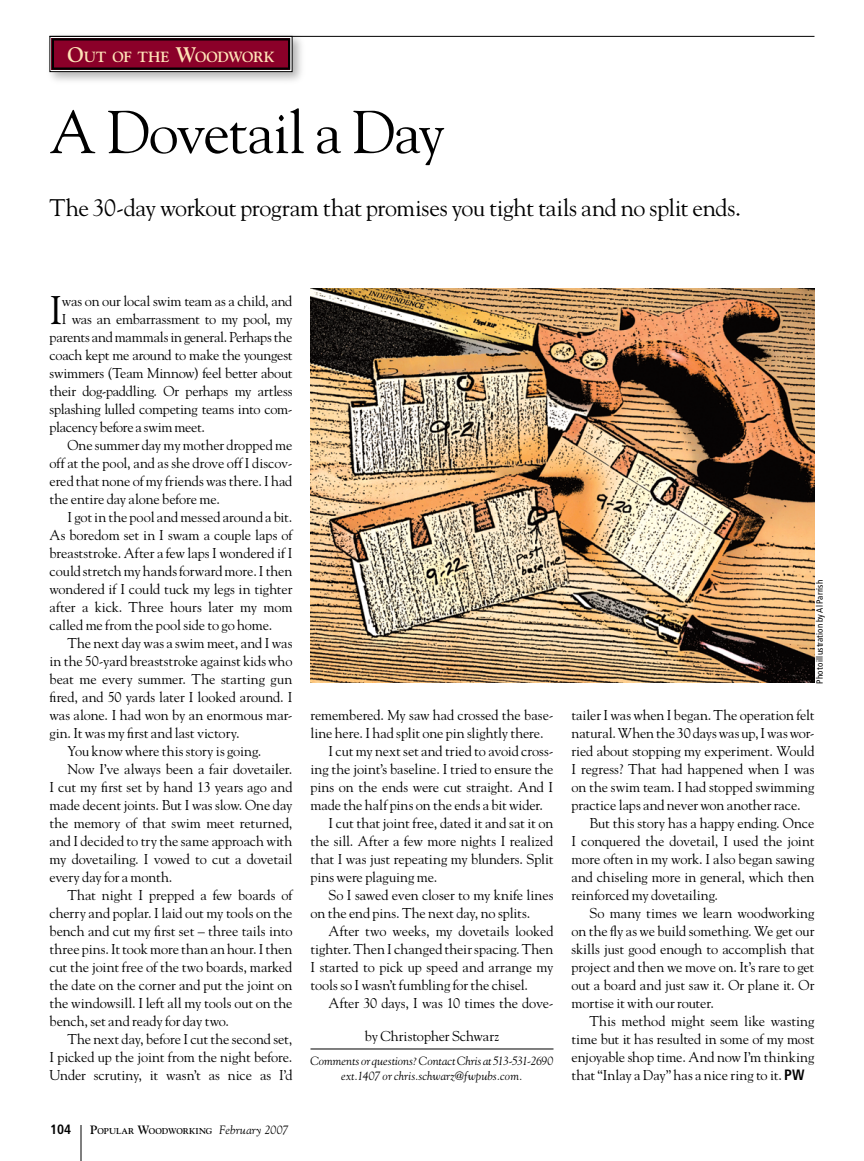
<style>
.page{position:relative;width:864px;height:1161px;background:#fff}
.page>*{position:absolute;margin:0;border:0;box-sizing:border-box;transform-origin:0 0}
.OOW_head{font:60px "Goudy Std";letter-spacing:-.02em;color:#000}
.OOW_text_first_parag{font:39.75px "Goudy Std";color:#000}
.OOW_deck{font:24px "Goudy Std";letter-spacing:-.015em;color:#000}
.t1{font:700 14.7px "Goudy Std";letter-spacing:-.005em;color:#ffe4b8}
.OOW_text_indented{font:14.25px/18px "Goudy Std";letter-spacing:-.005em;color:#000;text-align:justify}
.OOW_text_first_parag-2{font:14.25px "Goudy Std";letter-spacing:-.015em;color:#000}
.PW_author{font:14.25px "Goudy Std";letter-spacing:-.005em;color:#000}
.t2{font:700 condensed 13.5px "Frutiger LT Std";color:#000}
.PW_author_bio{font:italic 12px/15px "Goudy Std";color:#000;text-align:center}
.PW_photo_art_credit{font:condensed 9px "Frutiger LT Std";letter-spacing:.015em;color:#000}
.t3{font:700 8.4px "Goudy Std";letter-spacing:.015em;color:#000}
.s1{font-size:21px}
.s2{font-size:12px}
.s3{font-weight:400;font-style:italic;font-size:12px}
.s4{font-family:"Frutiger LT Std";font-weight:700;font-stretch:condensed;font-size:15px}
</style>
<div class="page">
<img style="left:310px;top:288px;width:504px;height:394px">
<hr style="left:81px;top:1125px;width:1px;height:36px;background:#000">
<hr style="left:310px;top:1049px;width:244px;height:1px;background:#000">
<div style="left:45px;top:32px;width:261px;height:54px;background:#000;opacity:.3"></div>
<svg style="left:49px;top:36px;width:244px;height:36px;background:#8e1539"></svg>
<div style="left:52px;top:38px;width:238px;height:32px;border:2px solid #000"></div>
<hr style="left:50px;top:36px;width:764px;height:1px;background:#000">
<p class="t1" style="left:67px;top:48px;width:209px"><span class="s1">O</span>UT OF THE <span class="s1">W</span>OODWORK</p>
<p class="OOW_head" style="left:50px;top:95px;width:397px">A Dovetail a Day</p>
<p class="OOW_deck" style="left:50px;top:193px;width:693px">The 30-day workout program that promises you tight tails and no split ends.</p>
<p class="OOW_text_first_parag" style="left:50px;top:286px;width:15px">I</p>
<p class="OOW_text_first_parag-2" style="left:62px;top:292px;width:232px">was on our local swim team as a child, and</p>
<p class="OOW_text_first_parag-2" style="left:62px;top:310px;width:232px">I was an embarrassment to my pool, my</p>
<p class="OOW_text_first_parag-2" style="left:50px;top:328px;width:244px">parents and mammals in general. Perhaps the</p>
<p class="OOW_text_first_parag-2" style="left:50px;top:346px;width:245px">coach kept me around to make the youngest</p>
<p class="OOW_text_first_parag-2" style="left:50px;top:364px;width:244px">swimmers (Team Minnow) feel better about</p>
<p class="OOW_text_first_parag-2" style="left:50px;top:382px;width:244px">their dog-paddling. Or perhaps my artless</p>
<p class="OOW_text_first_parag-2" style="left:50px;top:400px;width:245px">splashing lulled competing teams into com-</p>
<p class="OOW_text_first_parag-2" style="left:50px;top:418px;width:157px">placency before a swim meet.</p>
<p class="OOW_text_indented" style="left:50px;top:436px;width:245px;text-indent:18px">One summer day my mother dropped me off at the pool, and as she drove off I discov&shy;ered that none of my friends was there. I had the entire day alone before me.</p>
<p class="OOW_text_indented" style="left:50px;top:508px;width:244px;text-indent:18px">I got in the pool and messed around a bit.<br>As boredom set in I swam a couple laps of breaststroke. After a few laps I wondered if I could stretch my hands forward more. I then wondered if I could tuck my legs in tighter after a kick. Three hours later my mom called me from the pool side to go home.</p>
<p class="OOW_text_indented" style="left:50px;top:634px;width:245px;text-indent:18px">The next day was a swim meet, and I was in the 50-yard breaststroke against kids who beat me every summer. The starting gun fired, and 50 yards later I looked around. I was alone. I had won by an enormous mar&shy;gin. It was my first and last victory.</p>
<p class="OOW_text_indented" style="left:68px;top:742px;width:195px">You know where this story is going.</p>
<p class="OOW_text_indented" style="left:50px;top:760px;width:244px;text-indent:18px">Now I’ve always been a fair dovetailer.<br>I cut my first set by hand 13 years ago and made decent joints. But I was slow. One day the memory of that swim meet returned, and I decided to try the same approach with my dovetailing. I vowed to cut a dovetail every day for a month.</p>
<p class="OOW_text_indented" style="left:50px;top:886px;width:245px;text-indent:18px">That night I prepped a few boards of cherry and poplar. I laid out my tools on the bench and cut my first set – three tails into three pins. It took more than an hour. I then cut the joint free of the two boards, marked the date on the corner and put the joint on the windowsill. I left all my tools out on the bench, set and ready for day two.</p>
<p class="OOW_text_indented" style="left:50px;top:1030px;width:245px;text-indent:18px">The next day, before I cut the second set, I picked up the joint from the night before.<br>Under scrutiny, it wasn’t as nice as I’d</p>
<p class="PW_author" style="left:365px;top:1027px;width:136px">by Christopher Schwarz</p>
<p class="OOW_text_indented" style="left:310px;top:706px;width:245px">remembered. My saw had crossed the base&shy;line here. I had split one pin slightly there.</p>
<p class="OOW_text_indented" style="left:310px;top:742px;width:245px;text-indent:18px">I cut my next set and tried to avoid cross&shy;ing the joint’s baseline. I tried to ensure the pins on the ends were cut straight. And I made the half pins on the ends a bit wider.</p>
<p class="OOW_text_indented" style="left:310px;top:814px;width:245px;text-indent:18px">I cut that joint free, dated it and sat it on the sill. After a few more nights I realized that I was just repeating my blunders. Split pins were plaguing me.</p>
<p class="OOW_text_indented" style="left:310px;top:886px;width:244px;text-indent:18px">So I sawed even closer to my knife lines on the end pins. The next day, no splits.</p>
<p class="OOW_text_indented" style="left:310px;top:922px;width:244px;text-indent:18px">After two weeks, my dovetails looked tighter. Then I changed their spacing. Then I started to pick up speed and arrange my tools so I wasn’t fumbling for the chisel.</p>
<p class="OOW_text_indented" style="left:328px;top:994px;width:227px">After 30 days, I was 10 times the dove-</p>
<p class="PW_author_bio" style="left:310px;top:1053px;width:244px">Comments or questions? Contact Chris at 513-531-2690 ext.1407 or chris.schwarz@fwpubs.com.</p>
<p class="t2" style="left:50px;top:1121px;width:23px">104</p>
<p class="t3" style="left:90px;top:1126px;width:200px"><span class="s2">P</span>OPULAR <span class="s2">W</span>OODWORKING <span class="s3">February 2007</span></p>
<p class="PW_photo_art_credit" style="left:814px;top:684px;width:105px;rotate:-90deg">Photo illustration by Al Parrish</p>
<p class="OOW_text_indented" style="left:572px;top:706px;width:244px">tailer I was when I began. The operation felt natural. When the 30 days was up, I was wor&shy;ried about stopping my experiment. Would I regress? That had happened when I was on the swim team. I had stopped swimming practice laps and never won another race.</p>
<p class="OOW_text_indented" style="left:572px;top:814px;width:245px;text-indent:18px">But this story has a happy ending. Once I conquered the dovetail, I used the joint more often in my work. I also began sawing and chiseling more in general, which then reinforced my dovetailing.</p>
<p class="OOW_text_indented" style="left:572px;top:904px;width:244px;text-indent:18px">So many times we learn woodworking on the fly as we build something. We get our skills just good enough to accomplish that project and then we move on. It’s rare to get out a board and just saw it. Or plane it. Or mortise it with our router.</p>
<p class="OOW_text_indented" style="left:572px;top:1012px;width:245px;text-indent:18px">This method might seem like wasting time but it has resulted in some of my most enjoyable shop time. And now I’m thinking that “Inlay a Day” has a nice ring to it. <span class="s4">PW</span></p>
</div>
